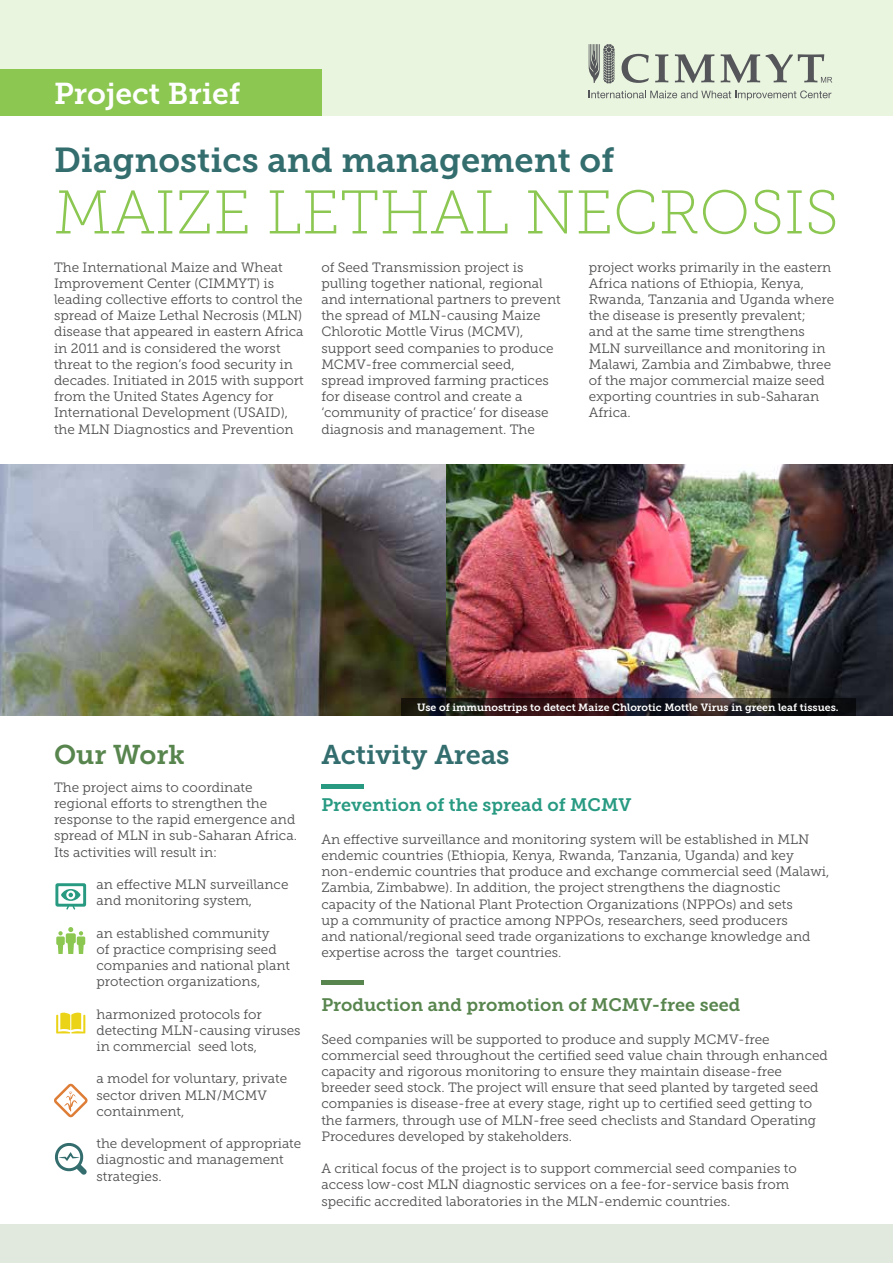
<style>
.page{position:relative;width:893px;height:1263px;background:#fff}
.page>*{position:absolute;margin:0;border:0;box-sizing:border-box;transform-origin:0 0}
.t1{font:61.5px "Museo Slab 100";color:#8bc751}
.t2{font:34.5px "Museo Slab 700";color:#336d6e}
.t3{font:30px "Museo Slab 700";color:#fff}
.t4{font:27px "Museo Slab 700";color:#336d6e}
.t5{font:27px "Museo Slab 700";color:#58854e}
.t6{font:18px "Museo Slab 700";color:#58854e}
.t7{font:18px "Museo Slab 700";color:#289a82}
.t8{font:13.5px/16.2px "Museo Slab 300";color:#4d4d4f}
.t9{font:10.5px "Museo Slab 700";color:#fff}
</style>
<div class="page">
<div style="left:0;top:0;width:893px;height:116px;background:#eaf5e0"></div>
<div style="left:0;top:70px;width:321px;height:46px;background:#8bc751"></div>
<svg style="left:589px;top:44px;width:26px;height:39px"></svg>
<svg style="left:622px;top:54px;width:27px;height:29px"></svg>
<svg style="left:655px;top:54px;width:13px;height:28px"></svg>
<svg style="left:675px;top:54px;width:39px;height:29px"></svg>
<svg style="left:721px;top:54px;width:39px;height:29px"></svg>
<svg style="left:766px;top:54px;width:66px;height:29px"></svg>
<svg style="left:589px;top:90px;width:242px;height:10px"></svg>
<img style="left:0;top:464px;width:893px;height:251px">
<svg style="left:55px;top:883px;width:31px;height:26px"></svg>
<svg style="left:56px;top:927px;width:29px;height:27px"></svg>
<svg style="left:56px;top:1012px;width:29px;height:21px"></svg>
<svg style="left:54px;top:1083px;width:34px;height:34px"></svg>
<svg style="left:55px;top:1143px;width:32px;height:32px"></svg>
<hr style="left:321px;top:784px;width:43px;height:4px;background:#289a82">
<div style="left:321px;top:980px;width:43px;height:5px;background:#58854e"></div>
<div style="left:0;top:1225px;width:893px;height:38px;background:#e1e9df"></div>
<svg style="left:401px;top:698px;width:454px;height:17px;background:#221718"></svg>
<h3 class="t3" style="left:54px;top:77px;width:188px">Project Brief</h3>
<h2 class="t2" style="left:54px;top:140px;width:562px">Diagnostics and management of</h2>
<h1 class="t1" style="left:54px;top:179px;width:786px">MAIZE LETHAL NECROSIS</h1>
<p class="t8" style="left:54px;top:259px;width:251px">The International Maize and Wheat Improvement Center (CIMMYT) is leading collective efforts to control the spread of Maize Lethal Necrosis (MLN) disease that appeared in eastern Africa in 2011 and is considered the worst threat to the region’s food security in decades. Initiated in 2015 with support from the United States Agency for International Development (USAID), the MLN Diagnostics and Prevention</p>
<p class="t8" style="left:321px;top:259px;width:241px">of Seed Transmission project is pulling together national, regional and international partners to prevent the spread of MLN-causing Maize Chlorotic Mottle Virus (MCMV), support seed companies to produce MCMV-free commercial seed, spread improved farming practices for disease control and create a ‘community of practice’ for disease diagnosis and management. The</p>
<p class="t8" style="left:589px;top:259px;width:247px">project works primarily in the eastern<br>Africa nations of Ethiopia, Kenya,<br>Rwanda, Tanzania and Uganda where the disease is presently prevalent;<br>and at the same time strengthens<br>MLN surveillance and monitoring in<br>Malawi, Zambia and Zimbabwe, three of the major commercial maize seed exporting countries in sub-Saharan<br>Africa.</p>
<h3 class="t5" style="left:54px;top:740px;width:132px">Our Work</h3>
<p class="t8" style="left:54px;top:779px;width:245px">The project aims to coordinate regional efforts to strengthen the response to the rapid emergence and spread of MLN in sub-Saharan Africa.<br>Its activities will result in:</p>
<p class="t8" style="left:97px;top:876px;width:193px">an effective MLN surveillance and monitoring system,</p>
<p class="t8" style="left:97px;top:925px;width:195px">an established community<br>of practice comprising seed companies and national plant protection organizations,</p>
<p class="t8" style="left:97px;top:1006px;width:206px">harmonized protocols for detecting MLN-causing viruses in commercial seed lots,</p>
<p class="t8" style="left:97px;top:1071px;width:192px">a model for voluntary, private sector driven MLN/MCMV containment,</p>
<p class="t8" style="left:97px;top:1135px;width:206px">the development of appropriate diagnostic and management strategies.</p>
<p class="t9" style="left:417px;top:701px;width:423px">Use of immunostrips to detect Maize Chlorotic Mottle Virus in green leaf tissues.</p>
<h3 class="t4" style="left:321px;top:740px;width:190px">Activity Areas</h3>
<h3 class="t7" style="left:321px;top:795px;width:312px">Prevention of the spread of MCMV</h3>
<p class="t8" style="left:321px;top:831px;width:509px">An effective surveillance and monitoring system will be established in MLN endemic countries (Ethiopia, Kenya, Rwanda, Tanzania, Uganda) and key non-endemic countries that produce and exchange commercial seed (Malawi, Zambia, Zimbabwe). In addition, the project strengthens the diagnostic capacity of the National Plant Protection Organizations (NPPOs) and sets<br>up a community of practice among NPPOs, researchers, seed producers<br>and national/regional seed trade organizations to exchange knowledge and expertise across the target countries.</p>
<h3 class="t6" style="left:321px;top:995px;width:420px">Production and promotion of MCMV-free seed</h3>
<p class="t8" style="left:321px;top:1031px;width:508px">Seed companies will be supported to produce and supply MCMV-free commercial seed throughout the certified seed value chain through enhanced capacity and rigorous monitoring to ensure they maintain disease-free breeder seed stock. The project will ensure that seed planted by targeted seed companies is disease-free at every stage, right up to certified seed getting to the farmers, through use of MLN-free seed checlists and Standard Operating Procedures developed by stakeholders.</p>
<p class="t8" style="left:321px;top:1160px;width:477px">A critical focus of the project is to support commercial seed companies to access low-cost MLN diagnostic services on a fee-for-service basis from specific accredited laboratories in the MLN-endemic countries.</p>
</div>
